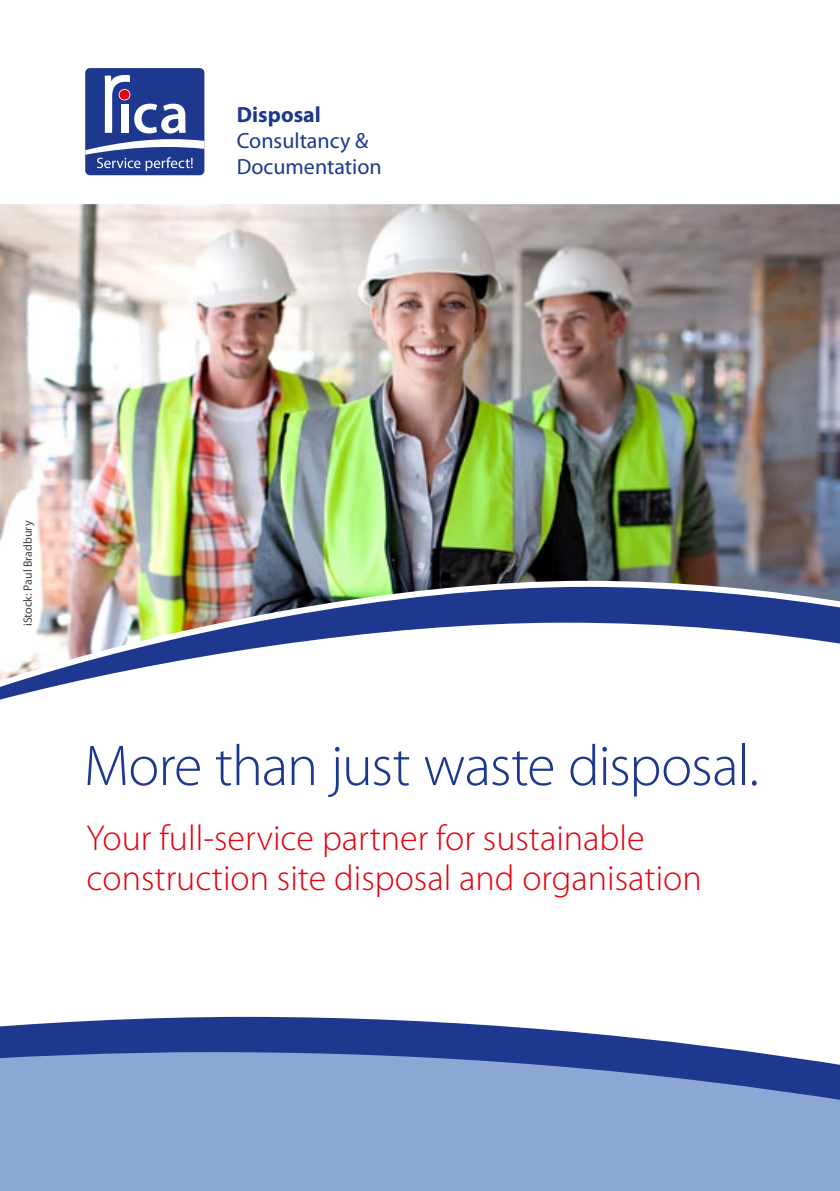
<style>
.page{position:relative;width:840px;height:1191px;background:#fff}
.page>*{position:absolute;margin:0;border:0;box-sizing:border-box;transform-origin:0 0}
.t1{font:300 58px "Myriad Pro";letter-spacing:-.02em;color:#1d388e}
.t2{font:300 36px/40px "Myriad Pro";color:#e7000e}
.t3{font:22px/26px "Myriad Pro";color:#1d388e}
.t4{font:700 22px "Myriad Pro";color:#1d388e}
.t5{font:12px "Myriad Pro";color:#3a4446}
</style>
<div class="page">
<img style="left:0;top:204px;width:839px;height:377px">
<img style="left:40px;top:581px;width:799px;height:6px">
<svg style="left:0;top:587px;width:839px;height:112px"></svg>
<div style="left:0;top:1175px;width:839px;height:16px;background:#8da7d4"></div>
<svg style="left:0;top:1017px;width:839px;height:158px;background:#7c95c7"></svg>
<div style="left:85px;top:68px;width:119px;height:107px;background:#1d388e;border-radius:5px"></div>
<svg style="left:85px;top:74px;width:119px;height:97px"></svg>
<p class="t4" style="left:237px;top:100px;width:86px">Disposal</p>
<p class="t3" style="left:237px;top:127px;width:146px">Consultancy &amp;<br>Documentation</p>
<p class="t5" style="left:20px;top:626px;width:107px;rotate:-90deg">iStock: Paul Bradbury</p>
<h1 class="t1" style="left:84px;top:731px;width:676px">More than just waste disposal.</h1>
<p class="t2" style="left:86px;top:817px;width:616px">Your full-service partner for sustainable construction site disposal and organisation</p>
</div>
